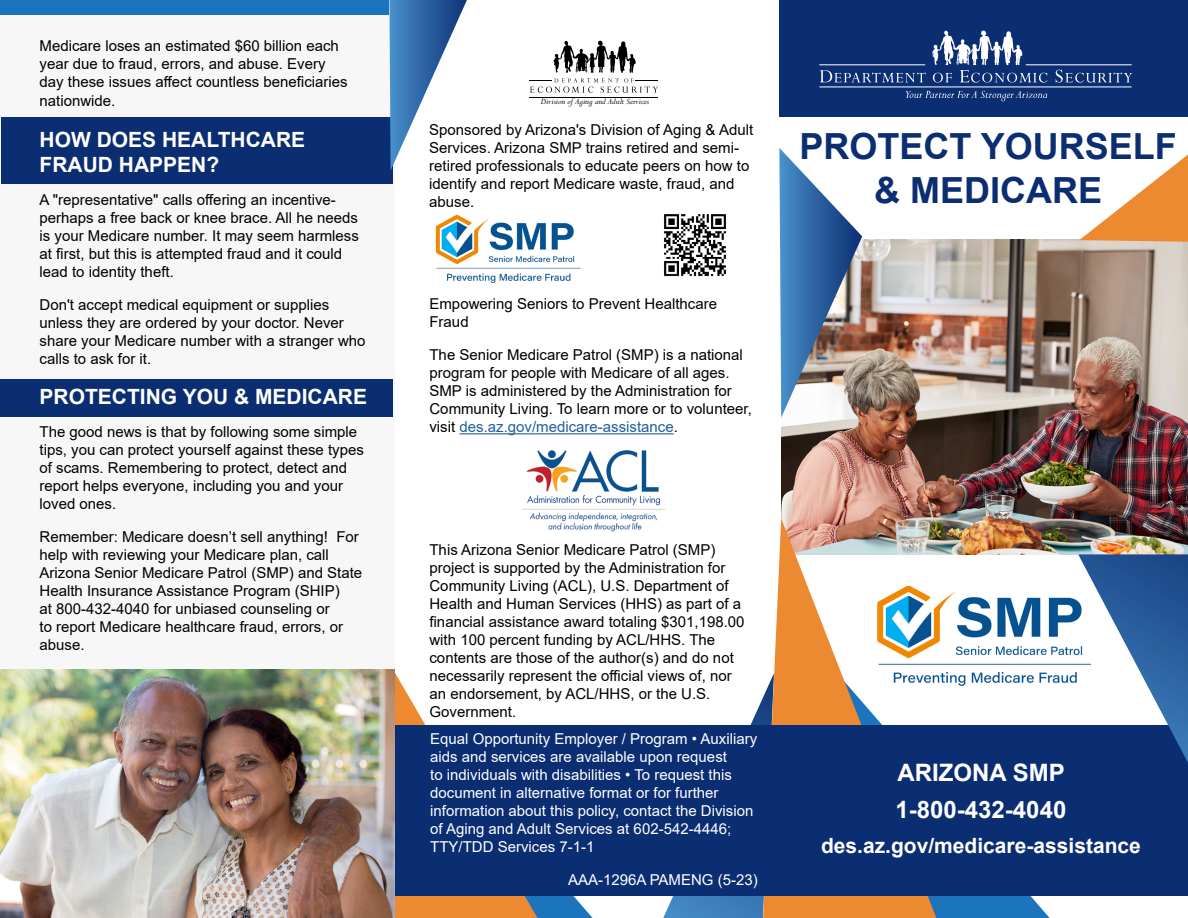
<style>
.page{position:relative;width:1188px;height:918px;background:#fff}
.page>*{position:absolute;margin:0;border:0;box-sizing:border-box;transform-origin:0 0}
.t1{font:700 36px/43.2px "Arial";color:#0b2d72;text-align:center}
.t2{font:700 24px/37.8px "Arial";color:#fff}
.t3{font:700 21px/25.2px "Arial";color:#fff}
.t4{font:15px/18px "Arial";color:#000}
.t5{font:15px/18px "Arial";color:#fff}
.t6{font:italic 9.3px "Perpetua";color:#000}
.s1{color:#215e9e}
</style>
<div class="page">
<svg style="left:663px;top:697px;width:100px;height:221px"></svg>
<svg style="left:394px;top:671px;width:199px;height:247px"></svg>
<img style="left:781px;top:239px;width:407px;height:315px">
<svg style="left:936px;top:896px;width:114px;height:22px;background:#2f80c1"></svg>
<svg style="left:763px;top:518px;width:173px;height:400px"></svg>
<div style="left:779px;top:0;width:409px;height:117px;background:#0b2d72"></div>
<div style="left:0;top:0;width:394px;height:916px;background:#f7f7f8"></div>
<div style="left:1px;top:117px;width:391px;height:67px;background:#0b2d72"></div>
<div style="left:0;top:379px;width:392px;height:37px;background:#0b2d72"></div>
<svg style="left:820px;top:70px;width:106px;height:12px"></svg>
<svg style="left:906px;top:91px;width:141px;height:10px"></svg>
<svg style="left:932px;top:31px;width:116px;height:52px"></svg>
<svg style="left:1056px;top:70px;width:76px;height:13px"></svg>
<div style="left:394px;top:725px;width:794px;height:171px;background:#0b2d72"></div>
<svg style="left:1079px;top:155px;width:109px;height:87px"></svg>
<svg style="left:1078px;top:554px;width:110px;height:208px"></svg>
<svg style="left:779px;top:148px;width:83px;height:270px"></svg>
<svg style="left:389px;top:0;width:78px;height:171px"></svg>
<img style="left:873px;top:587px;width:218px;height:102px">
<div style="left:0;top:0;width:389px;height:15px;background:#1c75bc"></div>
<img style="left:0;top:670px;width:394px;height:248px">
<hr style="left:530px;top:97px;width:128px;height:1px;background:#000">
<svg style="left:530px;top:41px;width:128px;height:52px"></svg>
<img style="left:435px;top:214px;width:146px;height:70px">
<img style="left:664px;top:214px;width:62px;height:63px">
<img style="left:522px;top:451px;width:143px;height:81px">
<hr style="left:459px;top:433px;width:215px;height:1px;background:#215e9e">
<p class="t4" style="left:40px;top:36px;width:310px">Medicare loses an estimated $60 billion each year due to fraud, errors, and abuse. Every day these issues affect countless beneficiaries</p>
<p class="t4" style="left:40px;top:92px;width:77px">nationwide.</p>
<h3 class="t3" style="left:40px;top:127px;width:267px">HOW DOES HEALTHCARE<br>FRAUD HAPPEN?</h3>
<p class="t4" style="left:40px;top:190px;width:321px">A "representative" calls offering an incentive&shy;perhaps a free back or knee brace. All he needs is your Medicare number. It may seem harmless at first, but this is attempted fraud and it could lead to identity theft.</p>
<p class="t4" style="left:40px;top:295px;width:327px">Don't accept medical equipment or supplies unless they are ordered by your doctor. Never share your Medicare number with a stranger who calls to ask for it.</p>
<h3 class="t3" style="left:40px;top:384px;width:329px">PROTECTING YOU &amp; MEDICARE</h3>
<p class="t4" style="left:40px;top:423px;width:326px">The good news is that by following some simple tips, you can protect yourself against these types of scams. Remembering to protect, detect and report helps everyone, including you and your loved ones.</p>
<p class="t4" style="left:40px;top:528px;width:324px">Remember: Medicare doesn’t sell anything! For help with reviewing your Medicare plan, call Arizona Senior Medicare Patrol (SMP) and State Health Insurance Assistance Program (SHIP)<br>at 800-432-4040 for unbiased counseling or<br>to report Medicare healthcare fraud, errors, or abuse.</p>
<p class="t6" style="left:541px;top:95px;width:110px">Division of Aging and Adult Services</p>
<p class="t4" style="left:429px;top:121px;width:325px">Sponsored by Arizona's Division of Aging &amp; Adult Services. Arizona SMP trains retired and semi&shy;retired professionals to educate peers on how to identify and report Medicare waste, fraud, and abuse.</p>
<p class="t4" style="left:429px;top:295px;width:289px">Empowering Seniors to Prevent Healthcare<br>Fraud</p>
<p class="t4" style="left:429px;top:346px;width:324px">The Senior Medicare Patrol (SMP) is a national program for people with Medicare of all ages.<br>SMP is administered by the Administration for Community Living. To learn more or to volunteer, visit <span class="s1">des.az.gov/medicare-assistance</span>.</p>
<p class="t4" style="left:429px;top:541px;width:317px">This Arizona Senior Medicare Patrol (SMP) project is supported by the Administration for Community Living (ACL), U.S. Department of Health and Human Services (HHS) as part of a financial assistance award totaling $301,198.00 with 100 percent funding by ACL/HHS. The contents are those of the author(s) and do not necessarily represent the official views of, nor an endorsement, by ACL/HHS, or the U.S.<br>Government.</p>
<p class="t5" style="left:430px;top:729px;width:329px">Equal Opportunity Employer / Program • Auxiliary aids and services are available upon request<br>to individuals with disabilities • To request this document in alternative format or for further information about this policy, contact the Division of Aging and Adult Services at 602-542-4446; TTY/TDD Services 7-1-1</p>
<p class="t5" style="left:568px;top:870px;width:191px">AAA-1296A PAMENG (5-23)</p>
<h1 class="t1" style="left:800px;top:126px;width:379px">PROTECT YOURSELF &amp; MEDICARE</h1>
<h2 class="t2" style="left:896px;top:754px;width:172px">ARIZONA SMP<br>1-800-432-4040</h2>
<h3 class="t3" style="left:821px;top:833px;width:321px">des.az.gov/medicare-assistance</h3>
</div>
